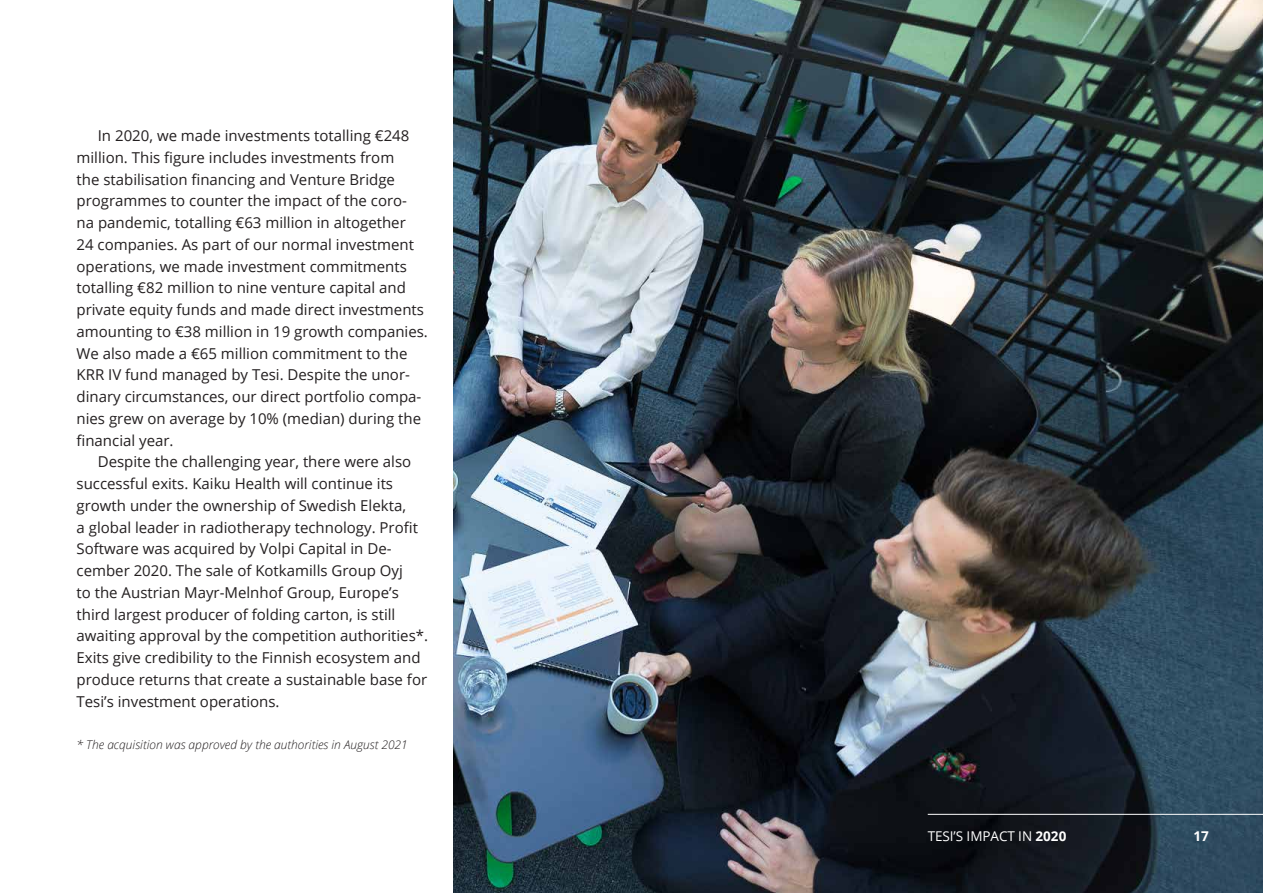
<style>
.page{position:relative;width:1263px;height:893px;background:#fff}
.page>*{position:absolute;margin:0;border:0;box-sizing:border-box;transform-origin:0 0}
.t1{font:15px/21.8px "Open Sans";color:#231f20}
.t2{font:13.5px "Open Sans";letter-spacing:-.005em;color:#fff}
.t3{font:700 13.5px "Open Sans";color:#fff}
.t4{font:italic 300 12px "Open Sans";color:#231f20}
.s1{font-weight:700}
</style>
<div class="page">
<img style="left:454px;top:0;width:809px;height:893px">
<hr style="left:928px;top:814px;width:335px;height:1px;background:#fff">
<p class="t1" style="left:77px;top:124px;width:353px;text-indent:21px">In 2020, we made investments totalling €248 million. This figure includes investments from<br>the stabilisation financing and Venture Bridge programmes to counter the impact of the coro&shy;na pandemic, totalling €63 million in altogether<br>24 companies. As part of our normal investment operations, we made investment commitments totalling €82 million to nine venture capital and private equity funds and made direct investments amounting to €38 million in 19 growth companies.<br>We also made a €65 million commitment to the KRR IV fund managed by Tesi. Despite the unor&shy;dinary circumstances, our direct portfolio compa&shy;nies grew on average by 10% (median) during the financial year.</p>
<p class="t1" style="left:77px;top:451px;width:353px;text-indent:21px">Despite the challenging year, there were also successful exits. Kaiku Health will continue its growth under the ownership of Swedish Elekta,<br>a global leader in radiotherapy technology. Profit Software was acquired by Volpi Capital in De&shy;cember 2020. The sale of Kotkamills Group Oyj<br>to the Austrian Mayr-Melnhof Group, Europe’s third largest producer of folding carton, is still awaiting approval by the competition authorities*.<br>Exits give credibility to the Finnish ecosystem and produce returns that create a sustainable base for Tesi’s investment operations.</p>
<p class="t4" style="left:77px;top:737px;width:333px">* The acquisition was approved by the authorities in August 2021</p>
<p class="t2" style="left:928px;top:826px;width:140px">TESI’S IMPACT IN <span class="s1">2020</span></p>
<p class="t3" style="left:1193px;top:826px;width:17px">17</p>
</div>
